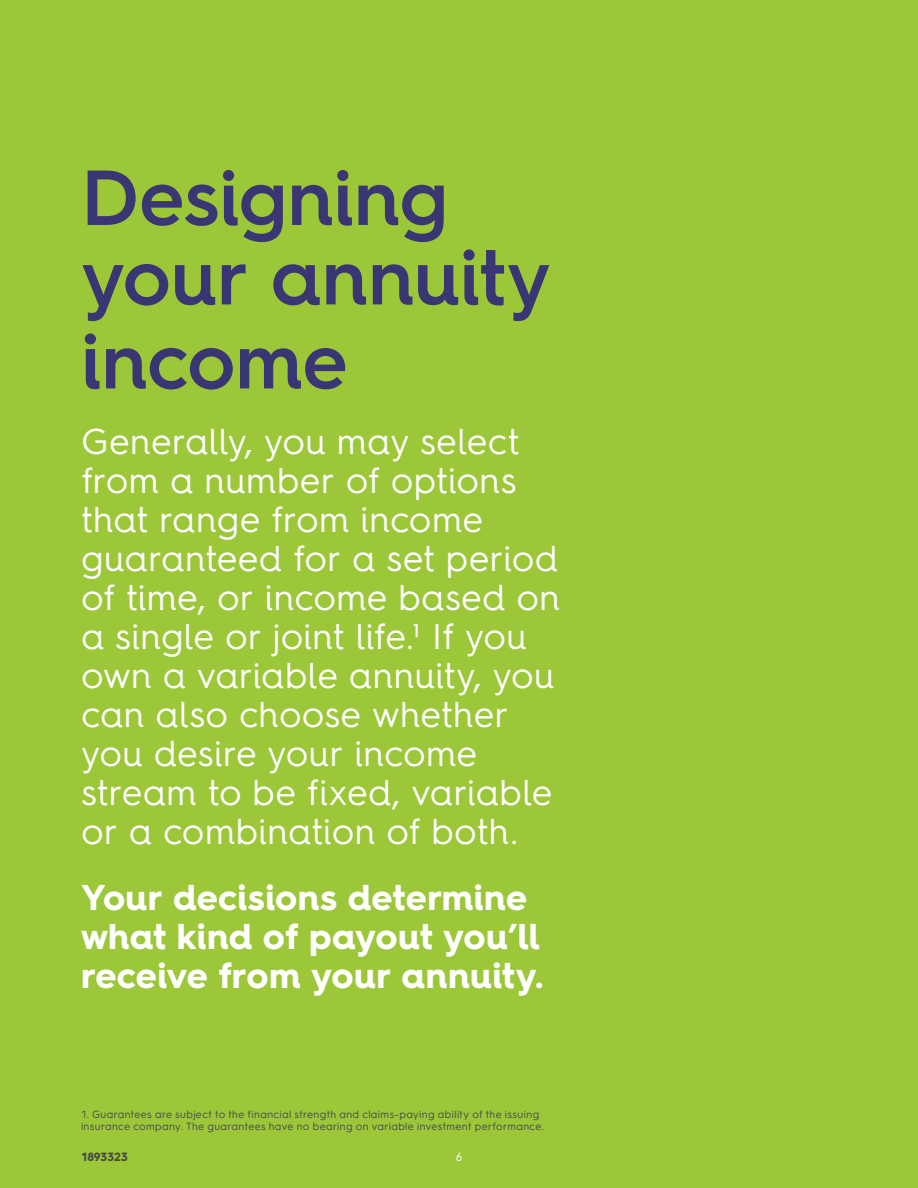
<style>
.page{position:relative;width:918px;height:1188px;background:#9bc739}
.page>*{position:absolute;margin:0;border:0;box-sizing:border-box;transform-origin:0 0}
.t1{font:600 78px/81.8px "Hurme Geometric Sans 4";letter-spacing:-.01em;color:#3a3673}
.t2{font:36px/39px "Hurme Geometric Sans 4";letter-spacing:.005em;color:#fff}
.t3{font:700 36px/39px "Hurme Geometric Sans 4";letter-spacing:.01em;color:#fff}
.t4{font:700 12px "Hurme Geometric Sans 3";letter-spacing:-.01em;color:#484848}
.t5{font:12px "Hurme Geometric Sans 3";color:#fff}
.t6{font:10.5px/12px "Hurme Geometric Sans 3";letter-spacing:.035em;color:#484848}
</style>
<div class="page">
<h1 class="t1" style="left:81px;top:155px;width:471px">Designing your annuity income</h1>
<p class="t2" style="left:81px;top:421px;width:481px">Generally, you may select from a number of options that range from income guaranteed for a set period of time, or income based on a single or joint life.¹ If you own a variable annuity, you can also choose whether you desire your income stream to be fixed, variable or a combination of both.</p>
<p class="t3" style="left:81px;top:878px;width:464px">Your decisions determine what kind of payout you’ll receive from your annuity.</p>
<p class="t6" style="left:81px;top:1107px;width:465px">1. Guarantees are subject to the financial strength and claims-paying ability of the issuing insurance company. The guarantees have no bearing on variable investment performance.</p>
<p class="t4" style="left:81px;top:1148px;width:48px">1893323</p>
<p class="t5" style="left:456px;top:1148px;width:8px">6</p>
</div>
